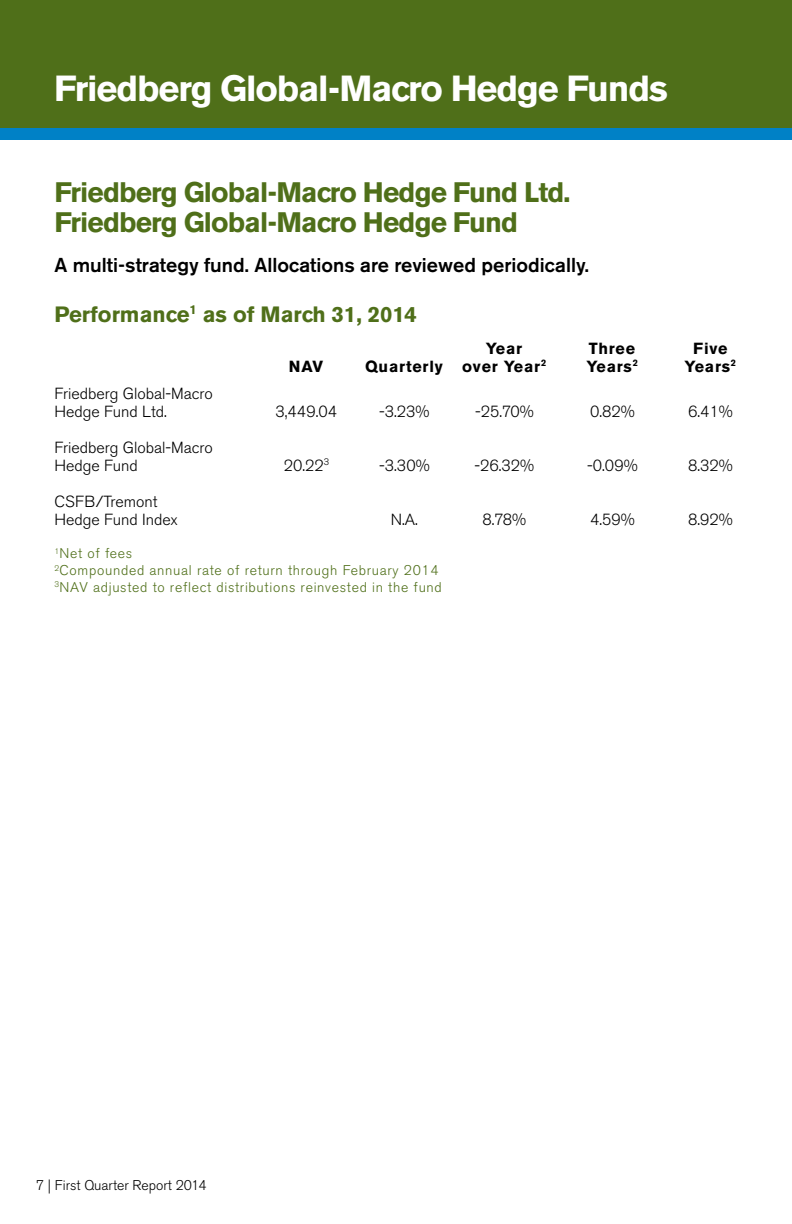
<style>
.page{position:relative;width:792px;height:1224px;background:#fff}
.page>*{position:absolute;margin:0;border:0;box-sizing:border-box;transform-origin:0 0}
.t1{font:700 36px "Akzidenz Grotesk BE";letter-spacing:-.03em;color:#fff}
.t2{font:700 28px/30px "Akzidenz Grotesk BE";letter-spacing:-.03em;color:#4f6f19}
.t3{font:700 22px "Akzidenz Grotesk BE";color:#4f6f19}
.t4{font:500 20px "Akzidenz Grotesk BE";color:#000}
.t5{font:300 16px/18px "Akzidenz Grotesk BE";color:#000}
.t6{font:700 16px "Akzidenz Grotesk BE";letter-spacing:.05em;color:#000}
.t7{font:300 14px/16.8px "Akzidenz Grotesk BE";letter-spacing:.05em;color:#4f6f19}
.t8{font:300 14px "Akzidenz Grotesk BE";color:#000}
</style>
<div class="page">
<div style="left:0;top:0;width:792px;height:130px;background:#4f6f19"></div>
<div style="left:0;top:128px;width:792px;height:11px;background:#0081c6"></div>
<h1 class="t1" style="left:54px;top:67px;width:615px">Friedberg Global-Macro Hedge Funds</h1>
<h2 class="t2" style="left:54px;top:178px;width:518px">Friedberg Global-Macro Hedge Fund Ltd.<br>Friedberg Global-Macro Hedge Fund</h2>
<p class="t4" style="left:54px;top:253px;width:536px">A multi-strategy fund. Allocations are reviewed periodically.</p>
<h3 class="t3" style="left:54px;top:301px;width:364px">Performance<sup>1</sup> as of March 31, 2014</h3>
<p class="t6" style="left:486px;top:339px;width:38px">Year</p>
<p class="t6" style="left:589px;top:339px;width:48px">Three</p>
<p class="t6" style="left:693px;top:339px;width:36px">Five</p>
<p class="t6" style="left:289px;top:357px;width:36px">NAV</p>
<p class="t6" style="left:365px;top:357px;width:183px">Quarterly over Year<sup>2</sup></p>
<p class="t6" style="left:586px;top:357px;width:53px">Years<sup>2</sup></p>
<p class="t6" style="left:685px;top:357px;width:53px">Years<sup>2</sup></p>
<p class="t5" style="left:54px;top:385px;width:160px">Friedberg Global-Macro<br>Hedge Fund Ltd.</p>
<p class="t5" style="left:276px;top:403px;width:63px">3,449.04</p>
<p class="t5" style="left:379px;top:403px;width:52px">-3.23%</p>
<p class="t5" style="left:475px;top:403px;width:60px">-25.70%</p>
<p class="t5" style="left:590px;top:403px;width:46px">0.82%</p>
<p class="t5" style="left:688px;top:403px;width:46px">6.41%</p>
<p class="t5" style="left:54px;top:439px;width:160px">Friedberg Global-Macro<br>Hedge Fund</p>
<p class="t5" style="left:284px;top:457px;width:47px">20.22<sup>3</sup></p>
<p class="t5" style="left:379px;top:457px;width:52px">-3.30%</p>
<p class="t5" style="left:475px;top:457px;width:61px">-26.32%</p>
<p class="t5" style="left:587px;top:457px;width:52px">-0.09%</p>
<p class="t5" style="left:688px;top:457px;width:46px">8.32%</p>
<p class="t5" style="left:54px;top:493px;width:125px">CSFB/Tremont<br>Hedge Fund Index</p>
<p class="t5" style="left:391px;top:511px;width:27px">N.A.</p>
<p class="t5" style="left:483px;top:511px;width:45px">8.78%</p>
<p class="t5" style="left:590px;top:511px;width:46px">4.59%</p>
<p class="t5" style="left:688px;top:511px;width:46px">8.92%</p>
<p class="t7" style="left:54px;top:545px;width:389px"><sup>1</sup>Net of fees<br><sup>2</sup>Compounded annual rate of return through February 2014<br><sup>3</sup>NAV adjusted to reflect distributions reinvested in the fund</p>
<p class="t8" style="left:36px;top:1177px;width:172px">7 | First Quarter Report 2014</p>
</div>
